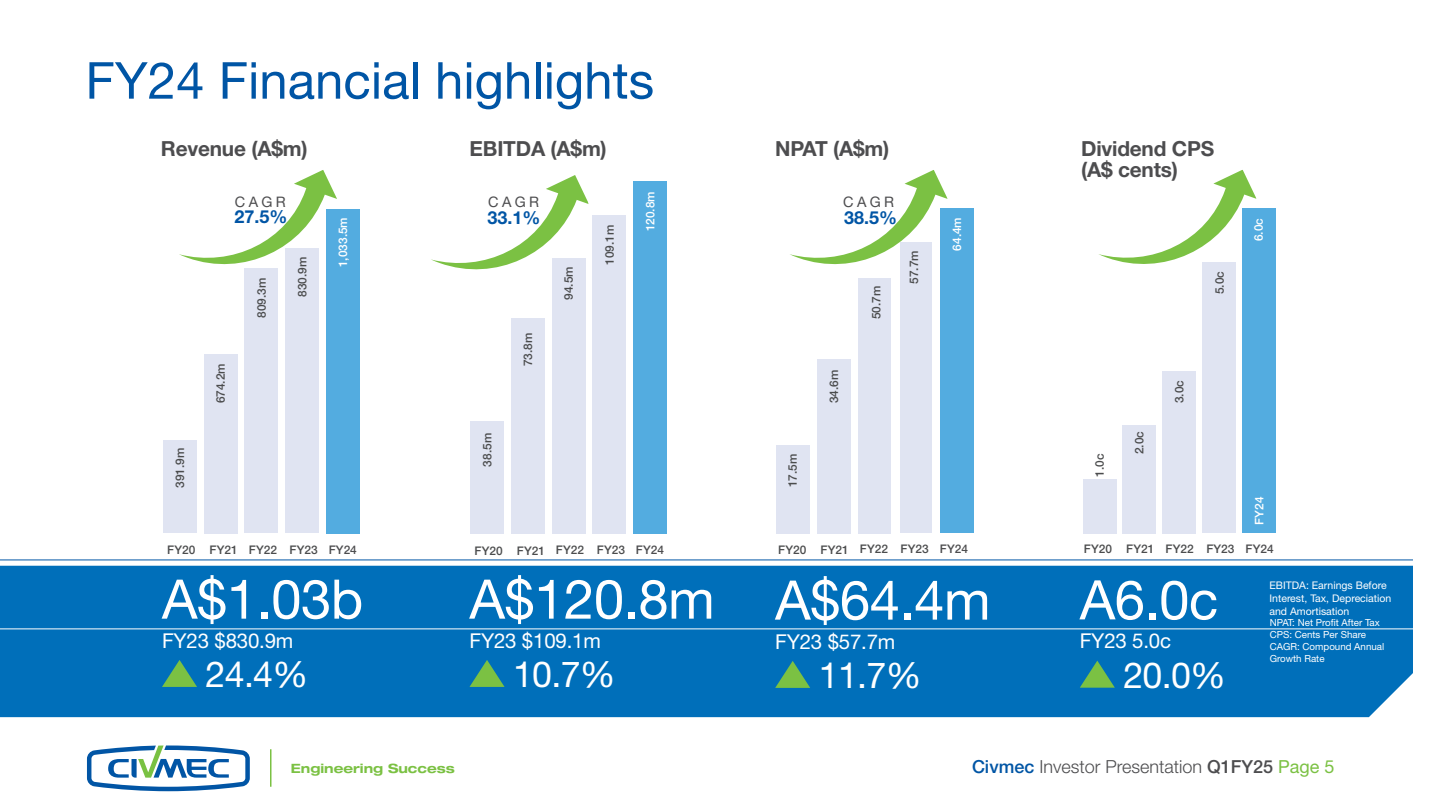
<style>
.page{position:relative;width:1440px;height:810px;background:#fff}
.page>*{position:absolute;margin:0;border:0;box-sizing:border-box;transform-origin:0 0}
.TABLE-Bold{font:54.6px "Helvetica Neue LT Std";letter-spacing:-.01em;color:#fff}
.t1{font:51px "Helvetica Neue LT Std";color:#0055a5}
.TABLE-Bold-2{font:35.85px "Helvetica Neue LT Std";letter-spacing:-.02em;color:#fff}
.TABLE-Bold-3{font:700 20.77px/20.8px "Helvetica Neue LT Std";letter-spacing:-.01em;color:#4d4d4f}
.TABLE-Bold-4{font:20.48px "Helvetica Neue LT Std";letter-spacing:-.01em;color:#fff}
.t2{font:300 18px "Helvetica Neue LT Std";color:#4d4d4f}
.t3{font:700 17.92px "Helvetica Neue LT Std";color:#0155a5}
.t4{font:14.48px "Helvetica Neue LT Std";letter-spacing:.23em;color:#4d4d4f}
.t5{font:700 expanded 12.83px "Helvetica Neue LT Std";color:#7bc143}
.t6{font:500 11.93px "Helvetica Neue LT Std";color:#4b4c4d}
.t7{font:500 11.93px "Helvetica Neue LT Std";color:#fff}
.t8{font:500 11.93px "Helvetica Neue LT Std";color:#4d4d4f}
.t9{font:10.5px/12.6px "Helvetica Neue LT Std";color:#fff}
.t10{font:9.75px/11.7px "Helvetica Neue LT Std";color:#fff}
.s1{font-weight:500;color:#0055a5}
.s2{font-weight:500}
.s3{font-weight:400;color:#7bc143}
</style>
<div class="page">
<svg style="left:179px;top:170px;width:158px;height:107px"></svg>
<div style="left:326px;top:209px;width:34px;height:324px;background:#53ace0"></div>
<div style="left:245px;top:269px;width:33px;height:264px;background:#e0e4f2"></div>
<div style="left:285px;top:248px;width:34px;height:285px;background:#e0e4f2"></div>
<div style="left:204px;top:354px;width:34px;height:179px;background:#e0e4f2"></div>
<div style="left:163px;top:441px;width:34px;height:92px;background:#e0e4f2"></div>
<svg style="left:87px;top:746px;width:163px;height:45px"></svg>
<hr style="left:270px;top:749px;width:2px;height:38px;background:#7bc143">
<svg style="left:790px;top:170px;width:158px;height:95px"></svg>
<div style="left:858px;top:278px;width:33px;height:255px;background:#e0e4f2"></div>
<div style="left:900px;top:243px;width:32px;height:290px;background:#e0e4f2"></div>
<div style="left:940px;top:209px;width:34px;height:324px;background:#53ace0"></div>
<div style="left:817px;top:359px;width:34px;height:174px;background:#e0e4f2"></div>
<div style="left:776px;top:445px;width:33px;height:88px;background:#e0e4f2"></div>
<hr style="left:0;top:560px;width:1413px;height:1px;background:#0155a5">
<div style="left:1162px;top:371px;width:34px;height:162px;background:#e0e4f2"></div>
<div style="left:1202px;top:263px;width:34px;height:270px;background:#e0e4f2"></div>
<div style="left:1123px;top:425px;width:33px;height:108px;background:#e0e4f2"></div>
<div style="left:1083px;top:479px;width:33px;height:54px;background:#e0e4f2"></div>
<div style="left:1242px;top:209px;width:33px;height:324px;background:#53ace0"></div>
<svg style="left:1099px;top:170px;width:158px;height:94px"></svg>
<svg style="left:431px;top:175px;width:158px;height:95px"></svg>
<div style="left:633px;top:181px;width:34px;height:353px;background:#53ace0"></div>
<div style="left:552px;top:258px;width:34px;height:276px;background:#e0e4f2"></div>
<div style="left:593px;top:215px;width:33px;height:319px;background:#e0e4f2"></div>
<div style="left:511px;top:318px;width:34px;height:216px;background:#e0e4f2"></div>
<div style="left:470px;top:421px;width:34px;height:113px;background:#e0e4f2"></div>
<div style="left:0;top:566px;width:1413px;height:151px;background:#006fba"></div>
<svg style="left:162px;top:660px;width:35px;height:27px"></svg>
<svg style="left:469px;top:660px;width:36px;height:27px"></svg>
<svg style="left:775px;top:661px;width:35px;height:27px"></svg>
<svg style="left:1080px;top:661px;width:35px;height:27px"></svg>
<hr style="left:0;top:628px;width:1413px;height:1px;background:#fff">
<p class="t1" style="left:86px;top:50px;width:570px">FY24 Financial highlights</p>
<p class="TABLE-Bold-3" style="left:161px;top:138px;width:148px">Revenue (A$m)</p>
<p class="t4" style="left:235px;top:193px;width:52px">CAGR</p>
<p class="t6" style="left:173px;top:488px;width:42px;rotate:-90deg">391.9m</p>
<p class="t3" style="left:234px;top:206px;width:54px">27.5%</p>
<p class="t6" style="left:254px;top:318px;width:42px;rotate:-90deg">809.3m</p>
<p class="t6" style="left:295px;top:297px;width:42px;rotate:-90deg">830.9m</p>
<p class="t6" style="left:214px;top:403px;width:42px;rotate:-90deg">674.2m</p>
<p class="t7" style="left:336px;top:267px;width:52px;rotate:-90deg">1,033.5m</p>
<p class="TABLE-Bold-3" style="left:470px;top:138px;width:139px">EBITDA (A$m)</p>
<p class="t4" style="left:488px;top:193px;width:52px">CAGR</p>
<p class="t3" style="left:488px;top:206px;width:54px">33.1%</p>
<p class="t6" style="left:521px;top:366px;width:35px;rotate:-90deg">73.8m</p>
<p class="t6" style="left:562px;top:300px;width:35px;rotate:-90deg">94.5m</p>
<p class="t6" style="left:480px;top:467px;width:35px;rotate:-90deg">38.5m</p>
<p class="t6" style="left:602px;top:265px;width:42px;rotate:-90deg">109.1m</p>
<p class="t7" style="left:643px;top:231px;width:42px;rotate:-90deg">120.8m</p>
<p class="TABLE-Bold-3" style="left:775px;top:138px;width:116px">NPAT (A$m)</p>
<p class="t4" style="left:843px;top:194px;width:52px">CAGR</p>
<p class="t3" style="left:844px;top:206px;width:54px">38.5%</p>
<p class="t6" style="left:869px;top:319px;width:35px;rotate:-90deg">50.7m</p>
<p class="t6" style="left:907px;top:284px;width:35px;rotate:-90deg">57.7m</p>
<p class="t6" style="left:786px;top:487px;width:35px;rotate:-90deg">17.5m</p>
<p class="t6" style="left:827px;top:403px;width:35px;rotate:-90deg">34.6m</p>
<p class="t7" style="left:950px;top:251px;width:35px;rotate:-90deg">64.4m</p>
<p class="TABLE-Bold-3" style="left:1081px;top:138px;width:134px">Dividend CPS (A$ cents)</p>
<p class="t6" style="left:1212px;top:294px;width:25px;rotate:-90deg">5.0c</p>
<p class="t7" style="left:1252px;top:241px;width:25px;rotate:-90deg">6.0c</p>
<p class="t6" style="left:1093px;top:477px;width:25px;rotate:-90deg">1.0c</p>
<p class="t6" style="left:1132px;top:454px;width:25px;rotate:-90deg">2.0c</p>
<p class="t6" style="left:1172px;top:403px;width:25px;rotate:-90deg">3.0c</p>
<p class="t7" style="left:1252px;top:525px;width:30px;rotate:-90deg">FY24</p>
<p class="t6" style="left:167px;top:543px;width:30px">FY20</p>
<p class="t6" style="left:210px;top:543px;width:30px">FY21</p>
<p class="t6" style="left:249px;top:543px;width:30px">FY22</p>
<p class="t6" style="left:290px;top:543px;width:30px">FY23</p>
<p class="t8" style="left:329px;top:543px;width:30px">FY24</p>
<p class="t6" style="left:474px;top:543px;width:30px">FY20</p>
<p class="t6" style="left:517px;top:543px;width:30px">FY21</p>
<p class="t6" style="left:556px;top:543px;width:30px">FY22</p>
<p class="t6" style="left:597px;top:543px;width:30px">FY23</p>
<p class="t8" style="left:636px;top:543px;width:30px">FY24</p>
<p class="t6" style="left:1084px;top:542px;width:30px">FY20</p>
<p class="t6" style="left:1126px;top:542px;width:30px">FY21</p>
<p class="t6" style="left:1166px;top:541px;width:30px">FY22</p>
<p class="t6" style="left:1206px;top:541px;width:30px">FY23</p>
<p class="t8" style="left:1246px;top:541px;width:30px">FY24</p>
<p class="t6" style="left:778px;top:542px;width:30px">FY20</p>
<p class="t6" style="left:821px;top:542px;width:30px">FY21</p>
<p class="t6" style="left:860px;top:542px;width:30px">FY22</p>
<p class="t6" style="left:901px;top:542px;width:30px">FY23</p>
<p class="t8" style="left:940px;top:542px;width:30px">FY24</p>
<p class="TABLE-Bold" style="left:162px;top:567px;width:203px">A$1.03b</p>
<p class="TABLE-Bold-4" style="left:162px;top:628px;width:133px">FY23 $830.9m</p>
<p class="TABLE-Bold-2" style="left:206px;top:653px;width:104px">24.4%</p>
<p class="TABLE-Bold" style="left:470px;top:567px;width:247px">A$120.8m</p>
<p class="TABLE-Bold-4" style="left:470px;top:628px;width:133px">FY23 $109.1m</p>
<p class="TABLE-Bold-2" style="left:513px;top:653px;width:104px">10.7%</p>
<p class="TABLE-Bold" style="left:775px;top:568px;width:217px">A$64.4m</p>
<p class="TABLE-Bold-4" style="left:775px;top:629px;width:122px">FY23 $57.7m</p>
<p class="TABLE-Bold-2" style="left:819px;top:654px;width:104px">11.7%</p>
<p class="TABLE-Bold" style="left:1080px;top:567px;width:140px">A6.0c</p>
<p class="TABLE-Bold-4" style="left:1080px;top:629px;width:93px">FY23 5.0c</p>
<p class="TABLE-Bold-2" style="left:1123px;top:654px;width:104px">20.0%</p>
<p class="t9" style="left:1270px;top:579px;width:123px">EBITDA: Earnings Before<br>Interest, Tax, Depreciation and Amortisation</p>
<p class="t10" style="left:1270px;top:617px;width:112px">NPAT: Net Profit After Tax</p>
<p class="t10" style="left:1270px;top:629px;width:98px">CPS: Cents Per Share</p>
<p class="t10" style="left:1270px;top:640px;width:116px">CAGR: Compound Annual<br>Growth Rate</p>
<p class="t5" style="left:291px;top:760px;width:165px">Engineering Success</p>
<p class="t2" style="left:972px;top:756px;width:364px"><span class="s1">Civmec</span> Investor Presentation <span class="s2">Q1FY25</span> <span class="s3">Page 5</span></p>
</div>
